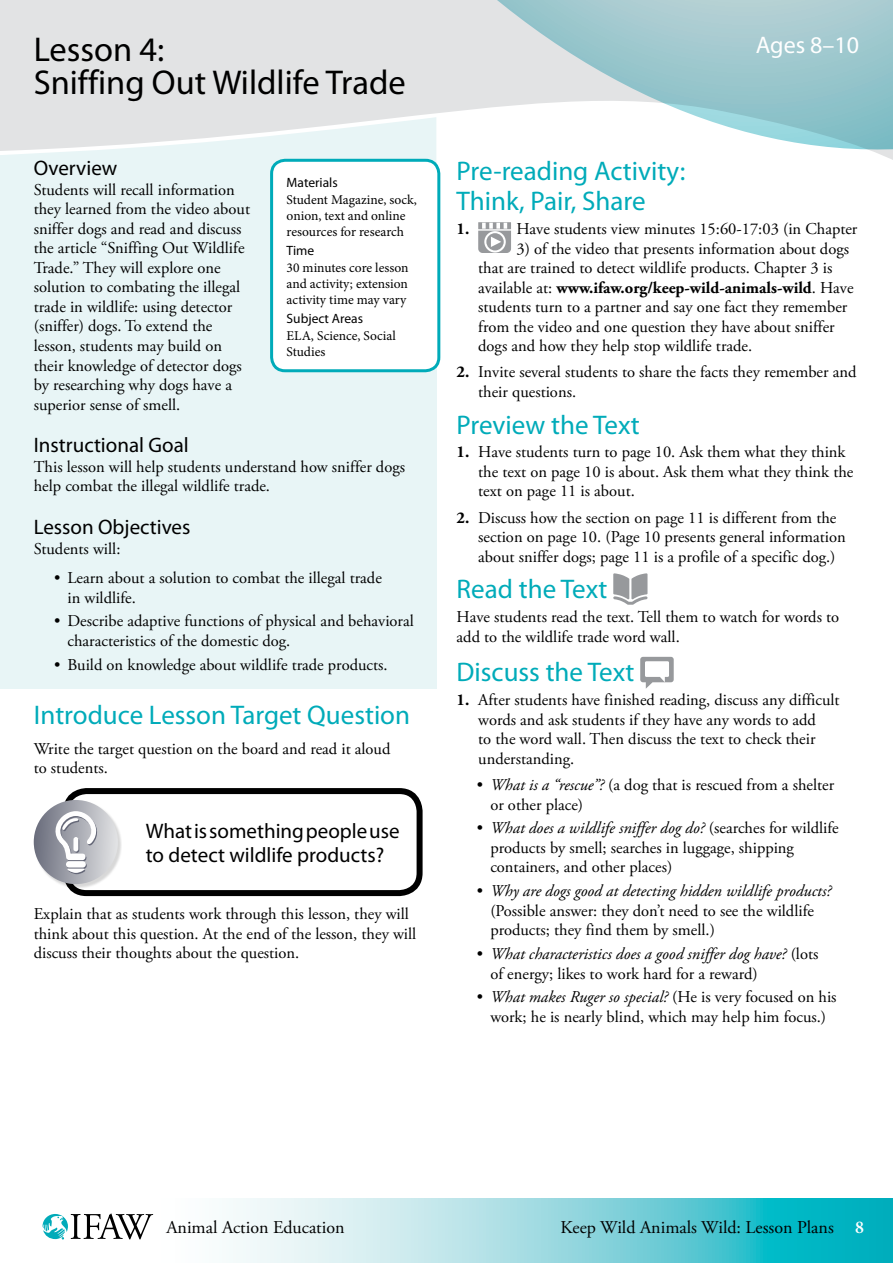
<style>
.page{position:relative;width:893px;height:1263px;background:#fff}
.page>*{position:absolute;margin:0;border:0;box-sizing:border-box;transform-origin:0 0}
.t1{font:34.5px/33px "Myriad Pro";color:#000}
.t2{font:27px/30px "Myriad Pro";color:#00abb9}
.t3{font:24px "Myriad Pro";color:#fff}
.t4{font:21px/24px "Myriad Pro";color:#000}
.t5{font:18px "Adobe Garamond Pro";color:#000}
.t6{font:16.5px/19.5px "Adobe Garamond Pro";color:#000}
.t7{font:italic 16.5px/19.5px "Adobe Garamond Pro";color:#000}
.t8{font:700 16.5px "Adobe Garamond Pro";color:#000}
.t9{font:13.5px/16.2px "Minion Pro";color:#000}
.t10{font:13.5px "Myriad Pro";color:#000}
.s1{font-weight:700}
.s2{font-style:italic}
.s3{font-style:normal}
.s4{font-family:"Minion Pro";font-weight:600;color:#fff}
</style>
<div class="page">
<svg style="left:0;top:0;width:893px;height:221px"></svg>
<svg style="left:54px;top:1198px;width:839px;height:65px"></svg>
<svg style="left:42px;top:1213px;width:111px;height:26px"></svg>
<div style="left:0;top:162px;width:436px;height:526px;background:#e8f5f6"></div>
<svg style="left:478px;top:222px;width:33px;height:31px"></svg>
<svg style="left:613px;top:573px;width:34px;height:32px"></svg>
<svg style="left:640px;top:657px;width:34px;height:32px"></svg>
<div style="left:272px;top:160px;width:167px;height:211px;background:#fff;border-radius:14px"></div>
<div style="left:270px;top:159px;width:170px;height:213px;border:3px solid #00abb9;border-radius:14px"></div>
<div style="left:63px;top:788px;width:360px;height:108px;border:6px solid #000;border-radius:20px"></div>
<div style="left:34px;top:800px;width:88px;height:88px;background:#000;opacity:.16"></div>
<div style="left:34px;top:800px;width:84px;height:84px;background:linear-gradient(to right,#6b6e7d,#e1e2e4);border-radius:42px"></div>
<svg style="left:67px;top:862px;width:20px;height:7px"></svg>
<svg style="left:64px;top:869px;width:25px;height:5px"></svg>
<div style="left:66px;top:861px;width:20px;height:6px;background:#fefefe;border-radius:3px"></div>
<svg style="left:53px;top:811px;width:47px;height:50px"></svg>
<h1 class="t1" style="left:34px;top:33px;width:373px">Lesson 4:<br>Sniffing Out Wildlife Trade</h1>
<p class="t4" style="left:34px;top:156px;width:85px">Overview</p>
<p class="t6" style="left:34px;top:181px;width:218px">Students will recall information they learned from the video about sniffer dogs and read and discuss the article “Sniffing Out Wildlife<br>Trade.” They will explore one solution to combating the illegal trade in wildlife: using detector (sniffer) dogs. To extend the lesson, students may build on their knowledge of detector dogs by researching why dogs have a superior sense of smell.</p>
<p class="t4" style="left:34px;top:433px;width:157px">Instructional Goal</p>
<p class="t6" style="left:34px;top:457px;width:373px">This lesson will help students understand how sniffer dogs help combat the illegal wildlife trade.</p>
<p class="t4" style="left:34px;top:515px;width:158px">Lesson Objectives</p>
<p class="t6" style="left:34px;top:539px;width:88px">Students will:</p>
<p class="t6" style="left:67px;top:569px;width:316px;text-indent:-13px">• Learn about a solution to combat the illegal trade in wildlife.</p>
<p class="t6" style="left:67px;top:612px;width:348px;text-indent:-13px">• Describe adaptive functions of physical and behavioral characteristics of the domestic dog.</p>
<p class="t6" style="left:54px;top:655px;width:335px">• Build on knowledge about wildlife trade products.</p>
<h2 class="t2" style="left:34px;top:700px;width:378px">Introduce Lesson Target Question</h2>
<p class="t6" style="left:34px;top:739px;width:358px">Write the target question on the board and read it aloud to students.</p>
<p class="t10" style="left:287px;top:175px;width:53px">Materials</p>
<p class="t9" style="left:287px;top:191px;width:132px">Student Magazine, sock, onion, text and online resources for research</p>
<p class="t10" style="left:287px;top:243px;width:29px">Time</p>
<p class="t9" style="left:287px;top:259px;width:123px;text-align:justify">30 minutes core lesson and activity; extension activity time may vary</p>
<p class="t10" style="left:287px;top:310px;width:78px">Subject Areas</p>
<p class="t9" style="left:287px;top:327px;width:111px">ELA, Science, Social<br>Studies</p>
<p class="t4" style="left:146px;top:819px;width:255px">What is something people use to detect wildlife products?</p>
<p class="t6" style="left:34px;top:905px;width:384px">Explain that as students work through this lesson, they will think about this question. At the end of the lesson, they will discuss their thoughts about the question.</p>
<h3 class="t3" style="left:756px;top:30px;width:105px">Ages 8–10</h3>
<h2 class="t2" style="left:457px;top:156px;width:230px">Pre-reading Activity:<br>Think, Pair, Share</h2>
<p class="t8" style="left:457px;top:219px;width:14px">1.</p>
<p class="t6" style="left:516px;top:220px;width:342px">Have students view minutes 15:60-17:03 (in Chapter</p>
<p class="t6" style="left:478px;top:239px;width:377px;text-indent:38px">3) of the video that presents information about dogs that are trained to detect wildlife products. Chapter 3 is available at: <span class="s1">www.ifaw.org/keep-wild-animals-wild</span>. Have students turn to a partner and say one fact they remember from the video and one question they have about sniffer dogs and how they help stop wildlife trade.</p>
<p class="t6" style="left:478px;top:363px;width:380px;text-indent:-22px"><span class="s1">2.</span> Invite several students to share the facts they remember and their questions.</p>
<h2 class="t2" style="left:457px;top:409px;width:185px">Preview the Text</h2>
<p class="t6" style="left:478px;top:443px;width:377px;text-indent:-22px"><span class="s1">1.</span> Have students turn to page 10. Ask them what they think the text on page 10 is about. Ask them what they think the text on page 11 is about.</p>
<p class="t6" style="left:478px;top:508px;width:369px;text-indent:-22px"><span class="s1">2.</span> Discuss how the section on page 11 is different from the section on page 10. (Page 10 presents general information about sniffer dogs; page 11 is a profile of a specific dog.)</p>
<h2 class="t2" style="left:457px;top:574px;width:152px">Read the Text</h2>
<p class="t6" style="left:457px;top:608px;width:384px">Have students read the text. Tell them to watch for words to add to the wildlife trade word wall.</p>
<h2 class="t2" style="left:457px;top:657px;width:179px">Discuss the Text</h2>
<p class="t6" style="left:478px;top:691px;width:363px;text-indent:-22px"><span class="s1">1.</span> After students have finished reading, discuss any difficult words and ask students if they have any words to add<br>to the word wall. Then discuss the text to check their understanding.</p>
<p class="t6" style="left:490px;top:776px;width:345px;text-indent:-13px">• <span class="s2">What is a “rescue”?</span> (a dog that is rescued from a shelter or other place)</p>
<p class="t6" style="left:490px;top:819px;width:350px;text-indent:-13px">• <span class="s2">What does a wildlife sniffer dog do?</span> (searches for wildlife products by smell; searches in luggage, shipping containers, and other places)</p>
<p class="t6" style="left:490px;top:882px;width:342px;text-indent:-13px">• <span class="s2">Why are dogs good at detecting hidden wildlife products? </span>(Possible answer: they don’t need to see the wildlife products; they find them by smell.)</p>
<p class="t7" style="left:490px;top:944px;width:330px;text-indent:-13px"><span class="s3">•</span> What characteristics does a good sniffer dog have? <span class="s3">(lots of energy; likes to work hard for a reward)</span></p>
<p class="t6" style="left:477px;top:988px;width:361px;text-align:center">• <span class="s2">What makes Ruger so special?</span> (He is very focused on his work; he is nearly blind, which may help him focus.)</p>
<p class="t5" style="left:166px;top:1216px;width:180px">Animal Action Education</p>
<p class="t5" style="left:561px;top:1216px;width:305px">Keep Wild Animals Wild: Lesson Plans <span class="s4">8</span></p>
</div>
